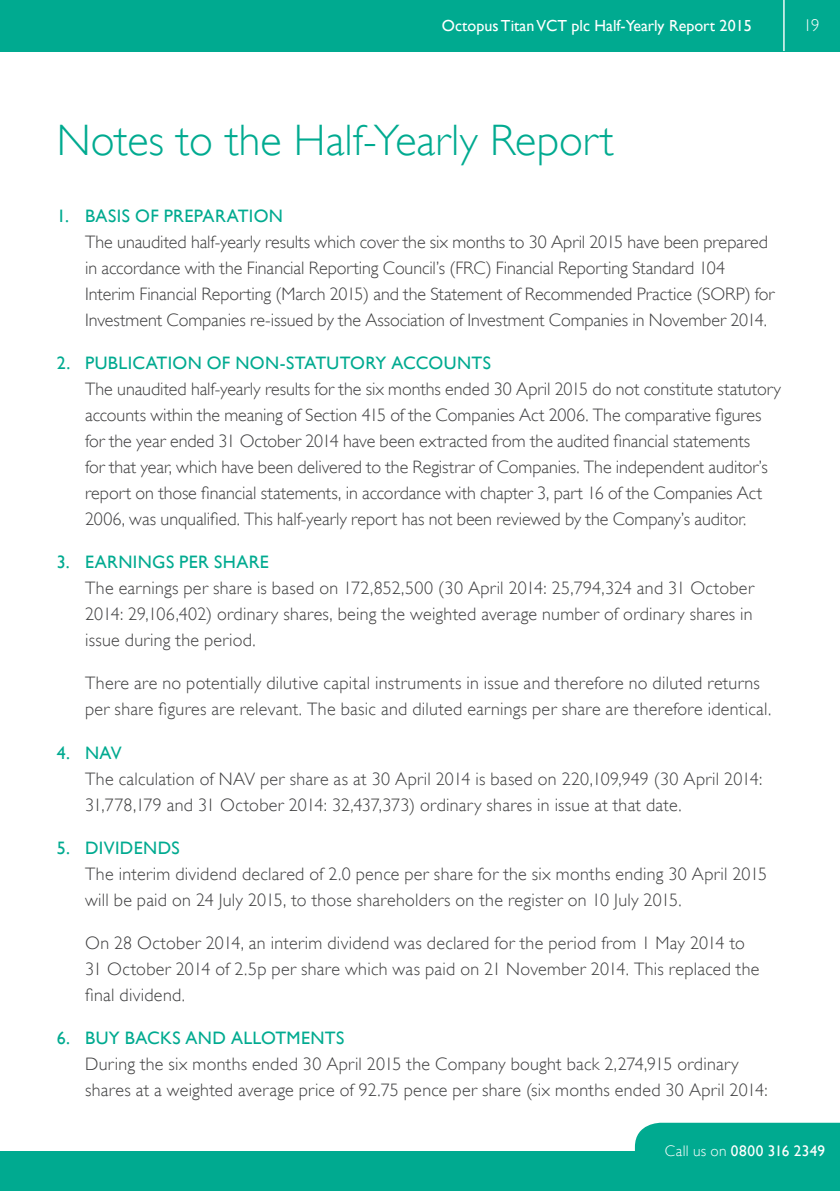
<style>
.page{position:relative;width:840px;height:1191px;background:#fff}
.page>*{position:absolute;margin:0;border:0;box-sizing:border-box;transform-origin:0 0}
.Heading{font:300 44px "Gill Sans";color:#00aa90}
.BodyCopy{font:300 18px/26px "Gill Sans";letter-spacing:.005em;color:#3e3e3f}
.t1{font:300 17px "Gill Sans";color:#fff}
.t2{font:16px "Gill Sans";color:#fff}
.t3{font:15.2px "Gill Sans";letter-spacing:.015em;color:#fff}
.s1{font-weight:400;color:#00aa90}
.s2{font-weight:300}
</style>
<div class="page">
<div style="left:0;top:0;width:839px;height:51px;background:#00aa90"></div>
<hr style="left:782px;top:0;width:2px;height:51px;background:#fff">
<div style="left:0;top:1151px;width:839px;height:40px;background:#00aa90"></div>
<div style="left:634px;top:1122px;width:205px;height:29px;background:#00aa90"></div>
<p class="t2" style="left:441px;top:16px;width:311px">Octopus Titan VCT plc Half-Yearly Report 2015</p>
<p class="t1" style="left:803px;top:16px;width:18px">19</p>
<p class="Heading" style="left:57px;top:115px;width:558px">Notes to the Half-Yearly Report</p>
<p class="BodyCopy" style="left:85px;top:203px;width:690px;text-indent:-28px"><span class="s1">1. BASIS OF PREPARATION<br></span>The unaudited half-yearly results which cover the six months to 30 April 2015 have been prepared in accordance with the Financial Reporting Council’s (FRC) Financial Reporting Standard 104<br>Interim Financial Reporting (March 2015) and the Statement of Recommended Practice (SORP) for Investment Companies re-issued by the Association of Investment Companies in November 2014.</p>
<p class="BodyCopy" style="left:85px;top:350px;width:697px;text-indent:-28px"><span class="s1">2. PUBLICATION OF NON-STATUTORY ACCOUNTS<br></span>The unaudited half-yearly results for the six months ended 30 April 2015 do not constitute statutory accounts within the meaning of Section 415 of the Companies Act 2006. The comparative figures for the year ended 31 October 2014 have been extracted from the audited financial statements<br>for that year, which have been delivered to the Registrar of Companies. The independent auditor’s report on those financial statements, in accordance with chapter 3, part 16 of the Companies Act 2006, was unqualified. This half-yearly report has not been reviewed by the Company’s auditor.</p>
<p class="BodyCopy" style="left:85px;top:549px;width:670px;text-indent:-28px"><span class="s1">3. EARNINGS PER SHARE<br></span>The earnings per share is based on 172,852,500 (30 April 2014: 25,794,324 and 31 October 2014: 29,106,402) ordinary shares, being the weighted average number of ordinary shares in issue during the period.</p>
<p class="BodyCopy" style="left:85px;top:670px;width:687px">There are no potentially dilutive capital instruments in issue and therefore no diluted returns per share figures are relevant. The basic and diluted earnings per share are therefore identical.</p>
<p class="BodyCopy" style="left:85px;top:739px;width:678px;text-indent:-28px"><span class="s1">4. NAV<br></span>The calculation of NAV per share as at 30 April 2014 is based on 220,109,949 (30 April 2014:<br>31,778,179 and 31 October 2014: 32,437,373) ordinary shares in issue at that date.</p>
<p class="BodyCopy" style="left:85px;top:834px;width:683px;text-indent:-28px"><span class="s1">5. DIVIDENDS<br></span>The interim dividend declared of 2.0 pence per share for the six months ending 30 April 2015 will be paid on 24 July 2015, to those shareholders on the register on 10 July 2015.</p>
<p class="BodyCopy" style="left:85px;top:929px;width:675px">On 28 October 2014, an interim dividend was declared for the period from 1 May 2014 to<br>31 October 2014 of 2.5p per share which was paid on 21 November 2014. This replaced the final dividend.</p>
<p class="BodyCopy" style="left:85px;top:1024px;width:683px;text-indent:-28px"><span class="s1">6. BUY BACKS AND ALLOTMENTS<br></span>During the six months ended 30 April 2015 the Company bought back 2,274,915 ordinary shares at a weighted average price of 92.75 pence per share (six months ended 30 April 2014:</p>
<p class="t3" style="left:664px;top:1142px;width:161px"><span class="s2">Call us on</span> 0800 316 2349</p>
</div>
